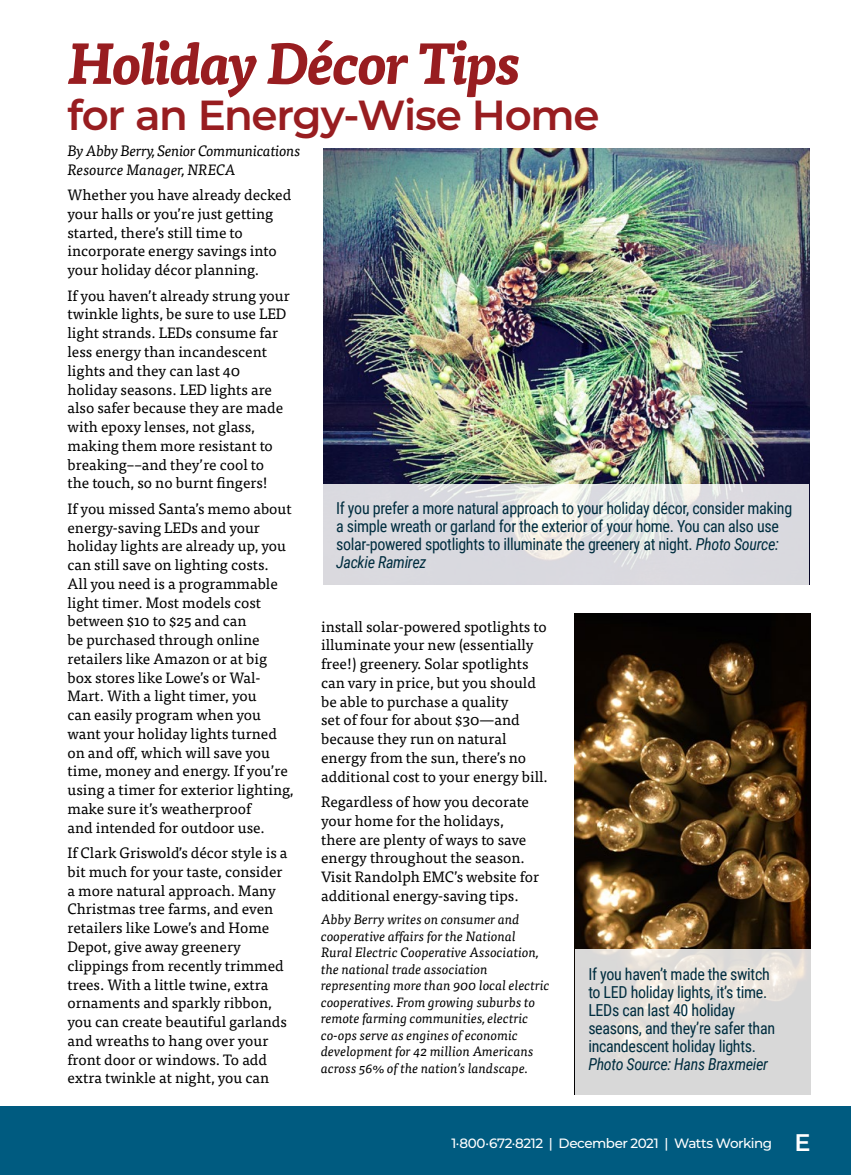
<style>
.page{position:relative;width:851px;height:1175px;background:#fff}
.page>*{position:absolute;margin:0;border:0;box-sizing:border-box;transform-origin:0 0}
.t1{font:italic 700 57px "Tisa Pro";letter-spacing:-.03em;color:#981d20}
.t2{font:600 42px "Montserrat";letter-spacing:-.03em;color:#981d20}
.p_cutline{font:16.5px/18px "Roboto Condensed";letter-spacing:-.02em;color:#002d3f}
.t3{font:15px/18.8px "Tisa Pro";color:#000}
.t4{font:italic 15px/18.8px "Tisa Pro";letter-spacing:-.02em;color:#000}
.t5{font:italic 13.5px/16.5px "Tisa Pro";color:#000}
.t6{font:500 13.5px "Montserrat";letter-spacing:-.035em;color:#fff}
.s1{font-style:italic}
.s2{font-weight:600;font-size:24px}
</style>
<div class="page">
<div style="left:0;top:1105px;width:850px;height:69px;background:#005b80"></div>
<img style="left:574px;top:613px;width:236px;height:336px">
<img style="left:323px;top:149px;width:486px;height:435px">
<svg style="left:574px;top:949px;width:236px;height:145px;background:#dad8d6"></svg>
<svg style="left:323px;top:483px;width:485px;height:101px;background:#dcdce0"></svg>
<p class="t1" style="left:68px;top:18px;width:455px">Holiday Décor Tips</p>
<p class="t2" style="left:68px;top:86px;width:533px">for an Energy-Wise Home</p>
<p class="t4" style="left:68px;top:140px;width:234px">By Abby Berry, Senior Communications<br>Resource Manager, NRECA</p>
<p class="t3" style="left:68px;top:185px;width:225px">Whether you have already decked your halls or you’re just getting started, there’s still time to incorporate energy savings into your holiday décor planning.</p>
<p class="t3" style="left:68px;top:285px;width:224px">If you haven’t already strung your twinkle lights, be sure to use LED light strands. LEDs consume far less energy than incandescent lights and they can last 40 holiday seasons. LED lights are also safer because they are made with epoxy lenses, not glass, making them more resistant to breaking––and they’re cool to<br>the touch, so no burnt fingers!</p>
<p class="t3" style="left:68px;top:498px;width:227px">If you missed Santa’s memo about energy-saving LEDs and your holiday lights are already up, you can still save on lighting costs.<br>All you need is a programmable light timer. Most models cost between $10 to $25 and can<br>be purchased through online retailers like Amazon or at big box stores like Lowe’s or Wal-<br>Mart. With a light timer, you<br>can easily program when you want your holiday lights turned on and off, which will save you time, money and energy. If you’re using a timer for exterior lighting, make sure it’s weatherproof<br>and intended for outdoor use.</p>
<p class="t3" style="left:68px;top:842px;width:221px">If Clark Griswold’s décor style is a bit much for your taste, consider a more natural approach. Many<br>Christmas tree farms, and even retailers like Lowe’s and Home<br>Depot, give away greenery clippings from recently trimmed trees. With a little twine, extra ornaments and sparkly ribbon, you can create beautiful garlands and wreaths to hang over your front door or windows. To add extra twinkle at night, you can</p>
<p class="p_cutline" style="left:336px;top:499px;width:457px">If you prefer a more natural approach to your holiday décor, consider making a simple wreath or garland for the exterior of your home. You can also use solar-powered spotlights to illuminate the greenery at night. <span class="s1">Photo Source:<br>Jackie Ramirez</span></p>
<p class="t3" style="left:321px;top:616px;width:228px">install solar-powered spotlights to illuminate your new (essentially free!) greenery. Solar spotlights can vary in price, but you should be able to purchase a quality<br>set of four for about $30—and because they run on natural energy from the sun, there’s no additional cost to your energy bill.</p>
<p class="t3" style="left:321px;top:791px;width:219px">Regardless of how you decorate your home for the holidays, there are plenty of ways to save energy throughout the season.<br>Visit Randolph EMC’s website for additional energy-saving tips.</p>
<p class="t5" style="left:321px;top:910px;width:230px">Abby Berry writes on consumer and cooperative affairs for the National Rural Electric Cooperative Association, the national trade association representing more than 900 local electric cooperatives. From growing suburbs to remote farming communities, electric co-ops serve as engines of economic development for 42 million Americans across 56% of the nation’s landscape.</p>
<p class="p_cutline" style="left:588px;top:964px;width:188px">If you haven’t made the switch to LED holiday lights, it’s time.<br>LEDs can last 40 holiday seasons, and they’re safer than incandescent holiday lights.<br><span class="s1">Photo Source: Hans Braxmeier</span></p>
<p class="t6" style="left:451px;top:1134px;width:360px">1·800·672·8212 | December 2021 | Watts Working <span class="s2">E</span></p>
</div>
